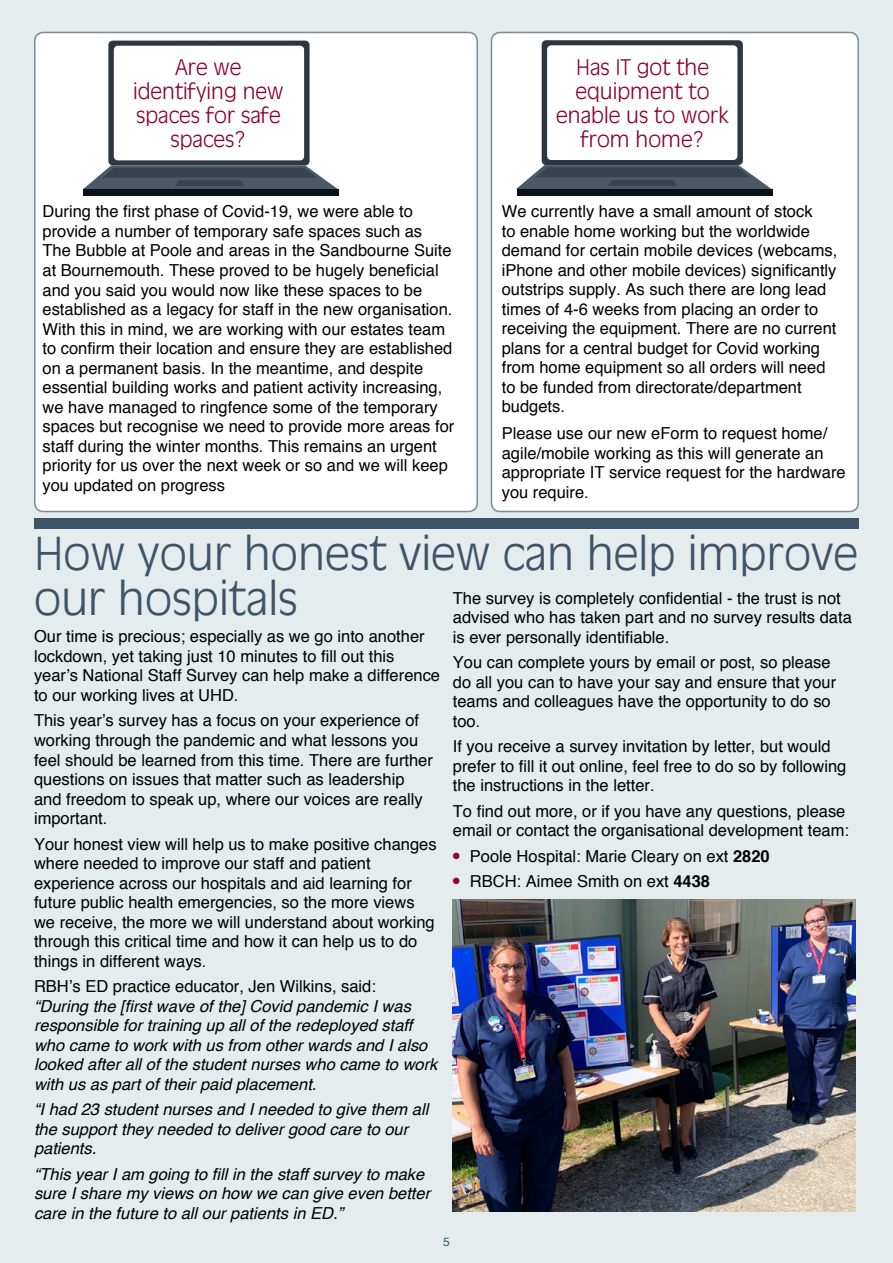
<style>
.page{position:relative;width:893px;height:1263px;background:#e4eced}
.page>*{position:absolute;margin:0;border:0;box-sizing:border-box;transform-origin:0 0}
.t1{font:300 44.4px/45px "Decade Light S Si";color:#3d5567}
.t2{font:300 21px/24px "Decade Light S Si";color:#8d0134;text-align:center}
.t3{font:16.5px/19.5px "Helvetica";color:#000}
.t4{font:italic 16.5px/19.5px "Helvetica";color:#000}
.t5{font:12px "Helvetica";color:#3d5567}
.s1{font-weight:700}
</style>
<div class="page">
<div style="left:491px;top:32px;width:367px;height:479px;background:#fff;border-radius:9px"></div>
<div style="left:491px;top:32px;width:368px;height:480px;border:2px solid #768d99;border-radius:9px"></div>
<div style="left:542px;top:40px;width:201px;height:125px;background:#2d3641;border-radius:4px"></div>
<div style="left:547px;top:45px;width:190px;height:115px;background:#fff;border-radius:4px"></div>
<svg style="left:516px;top:165px;width:256px;height:24px;background:#5b6470"></svg>
<div style="left:517px;top:189px;width:256px;height:7px;background:#09111c"></div>
<div style="left:35px;top:32px;width:442px;height:479px;background:#fff;border-radius:9px"></div>
<div style="left:34px;top:32px;width:444px;height:480px;border:2px solid #768d99;border-radius:9px"></div>
<svg style="left:108px;top:41px;width:202px;height:124px;background:#3d454f"></svg>
<div style="left:114px;top:46px;width:190px;height:114px;background:#fff;border-radius:4px"></div>
<svg style="left:83px;top:165px;width:255px;height:24px;background:#5b6571"></svg>
<div style="left:84px;top:189px;width:255px;height:7px;background:#09111c"></div>
<div style="left:34px;top:519px;width:825px;height:10px;background:#3d5567"></div>
<img style="left:453px;top:899px;width:402px;height:313px">
<p class="t2" style="left:133px;top:55px;width:152px">Are we identifying new spaces for safe spaces?</p>
<p class="t3" style="left:43px;top:202px;width:413px">During the first phase of Covid-19, we were able to provide a number of temporary safe spaces such as The Bubble at Poole and areas in the Sandbourne Suite at Bournemouth. These proved to be hugely beneficial and you said you would now like these spaces to be established as a legacy for staff in the new organisation.<br>With this in mind, we are working with our estates team to confirm their location and ensure they are established on a permanent basis. In the meantime, and despite essential building works and patient activity increasing, we have managed to ringfence some of the temporary spaces but recognise we need to provide more areas for staff during the winter months. This remains an urgent priority for us over the next week or so and we will keep you updated on progress</p>
<p class="t2" style="left:556px;top:55px;width:174px">Has IT got the equipment to enable us to work from home?</p>
<p class="t3" style="left:502px;top:201px;width:337px">We currently have a small amount of stock<br>to enable home working but the worldwide demand for certain mobile devices (webcams, iPhone and other mobile devices) significantly outstrips supply. As such there are long lead times of 4-6 weeks from placing an order to receiving the equipment. There are no current plans for a central budget for Covid working from home equipment so all orders will need to be funded from directorate/department budgets.</p>
<p class="t3" style="left:502px;top:423px;width:345px">Please use our new eForm to request home/ agile/mobile working as this will generate an appropriate IT service request for the hardware you require.</p>
<h1 class="t1" style="left:34px;top:529px;width:825px">How your honest view can help improve our hospitals</h1>
<p class="t3" style="left:34px;top:626px;width:408px">Our time is precious; especially as we go into another lockdown, yet taking just 10 minutes to fill out this year’s National Staff Survey can help make a difference to our working lives at UHD.</p>
<p class="t3" style="left:34px;top:710px;width:400px">This year’s survey has a focus on your experience of working through the pandemic and what lessons you feel should be learned from this time. There are further questions on issues that matter such as leadership and freedom to speak up, where our voices are really important.</p>
<p class="t3" style="left:34px;top:833px;width:404px">Your honest view will help us to make positive changes where needed to improve our staff and patient experience across our hospitals and aid learning for future public health emergencies, so the more views we receive, the more we will understand about working through this critical time and how it can help us to do things in different ways.</p>
<p class="t3" style="left:34px;top:976px;width:344px">RBH’s ED practice educator, Jen Wilkins, said:</p>
<p class="t4" style="left:34px;top:996px;width:405px">“During the [first wave of the] Covid pandemic I was responsible for training up all of the redeployed staff who came to work with us from other wards and I also looked after all of the student nurses who came to work with us as part of their paid placement.</p>
<p class="t4" style="left:34px;top:1100px;width:396px">“I had 23 student nurses and I needed to give them all the support they needed to deliver good care to our patients.</p>
<p class="t4" style="left:34px;top:1164px;width:398px">“This year I am going to fill in the staff survey to make sure I share my views on how we can give even better care in the future to all our patients in ED.”</p>
<p class="t3" style="left:453px;top:588px;width:400px">The survey is completely confidential - the trust is not advised who has taken part and no survey results data is ever personally identifiable.</p>
<p class="t3" style="left:453px;top:652px;width:385px">You can complete yours by email or post, so please do all you can to have your say and ensure that your teams and colleagues have the opportunity to do so too.</p>
<p class="t3" style="left:453px;top:736px;width:395px">If you receive a survey invitation by letter, but would prefer to fill it out online, feel free to do so by following the instructions in the letter.</p>
<p class="t3" style="left:453px;top:801px;width:398px">To find out more, or if you have any questions, please email or contact the organisational development team:</p>
<p class="t3" style="left:453px;top:846px;width:318px"><sup>●</sup> Poole Hospital: Marie Cleary on ext <span class="s1">2820</span></p>
<p class="t3" style="left:453px;top:871px;width:259px"><sup>●</sup> RBCH: Aimee Smith on ext <span class="s1">4438</span></p>
<p class="t5" style="left:443px;top:1235px;width:8px">5</p>
</div>
